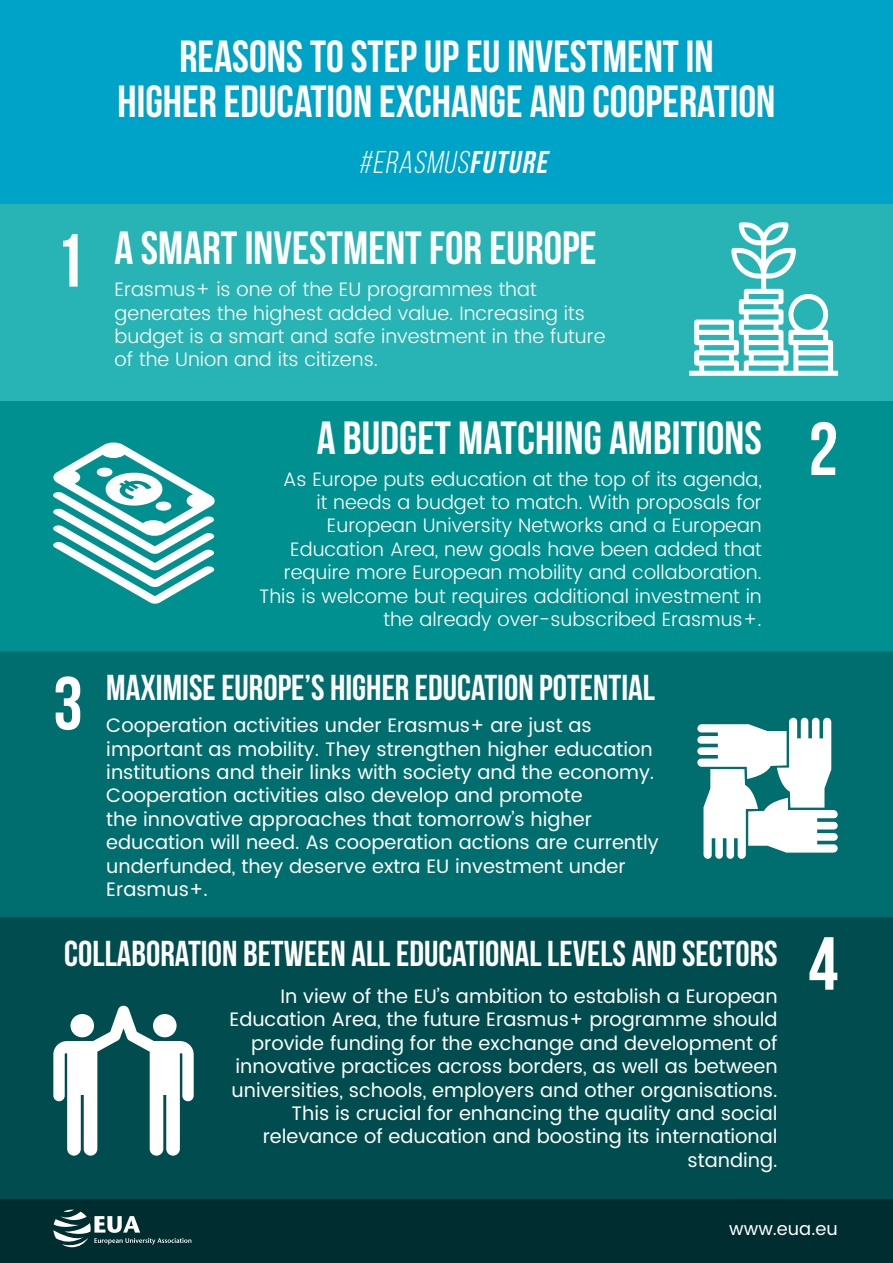
<style>
.page{position:relative;width:893px;height:1263px;background:#002d30}
.page>*{position:absolute;margin:0;border:0;box-sizing:border-box;transform-origin:0 0}
.t1{font:75px "Bebas Neue";color:#fff}
.t2{font:46.5px "Bebas Neue";color:#fff}
.t3{font:45px/45px "Bebas Neue";color:#fff;text-align:center}
.t4{font:36px "Bebas Neue";color:#fff}
.t5{font:italic 31.5px "Bebas Neue";color:#fff}
.t6{font:19.5px/23.4px "Poppins";color:#fff}
.t7{font:300 19.5px/23.4px "Poppins";color:#fff}
.t8{font:18px "Poppins";color:#fff}
.s1{font-style:inherit}
</style>
<div class="page">
<div style="left:0;top:0;width:893px;height:210px;background:#00a3c8"></div>
<div style="left:0;top:204px;width:893px;height:197px;background:#28b4b4"></div>
<div style="left:0;top:401px;width:893px;height:250px;background:#009090"></div>
<div style="left:0;top:651px;width:893px;height:266px;background:#006d6e"></div>
<div style="left:0;top:917px;width:893px;height:281px;background:#004c4e"></div>
<svg style="left:689px;top:222px;width:149px;height:154px"></svg>
<svg style="left:53px;top:442px;width:162px;height:162px"></svg>
<svg style="left:53px;top:1209px;width:138px;height:39px"></svg>
<svg style="left:53px;top:1006px;width:141px;height:150px"></svg>
<div style="left:153px;top:1014px;width:24px;height:23px;background:#fff;border-radius:50%"></div>
<svg style="left:697px;top:718px;width:141px;height:141px"></svg>
<h3 class="t3" style="left:118px;top:34px;width:659px">REASONS TO STEP UP EU INVESTMENT IN<br>HIGHER EDUCATION EXCHANGE AND COOPERATION</h3>
<h1 class="t1" style="left:55px;top:220px;width:31px">1</h1>
<h1 class="t1" style="left:53px;top:662px;width:31px">3</h1>
<h3 class="t5" style="left:358px;top:145px;width:196px">#ERASMUS<span class="s1">FUTURE</span></h3>
<h2 class="t2" style="left:115px;top:223px;width:484px">A SMART INVESTMENT FOR EUROPE</h2>
<p class="t7" style="left:115px;top:278px;width:492px">Erasmus+ is one of the EU programmes that generates the highest added value. Increasing its budget is a smart and safe investment in the future of the Union and its citizens.</p>
<h2 class="t2" style="left:317px;top:412px;width:447px">A BUDGET MATCHING AMBITIONS</h2>
<p class="t7" style="left:259px;top:468px;width:504px;text-align:right">As Europe puts education at the top of its agenda,<br>it needs a budget to match. With proposals for European University Networks and a European Education Area, new goals have been added that require more European mobility and collaboration.<br>This is welcome but requires additional investment in the already over-subscribed Erasmus+.</p>
<h3 class="t4" style="left:106px;top:668px;width:550px">MAXIMISE EUROPE’S HIGHER EDUCATION POTENTIAL</h3>
<p class="t6" style="left:106px;top:714px;width:554px">Cooperation activities under Erasmus+ are just as important as mobility. They strengthen higher education institutions and their links with society and the economy.<br>Cooperation activities also develop and promote<br>the innovative approaches that tomorrow’s higher education will need. As cooperation actions are currently underfunded, they deserve extra EU investment under Erasmus+.</p>
<h3 class="t4" style="left:64px;top:933px;width:715px">COLLABORATION BETWEEN ALL EDUCATIONAL LEVELS AND SECTORS</h3>
<p class="t6" style="left:229px;top:985px;width:550px;text-align:right">In view of the EU’s ambition to establish a European Education Area, the future Erasmus+ programme should provide funding for the exchange and development of innovative practices across borders, as well as between universities, schools, employers and other organisations.<br>This is crucial for enhancing the quality and social relevance of education and boosting its international standing.</p>
<h1 class="t1" style="left:808px;top:408px;width:31px">2</h1>
<h1 class="t1" style="left:808px;top:923px;width:31px">4</h1>
<p class="t8" style="left:729px;top:1215px;width:110px">www.eua.eu</p>
</div>
